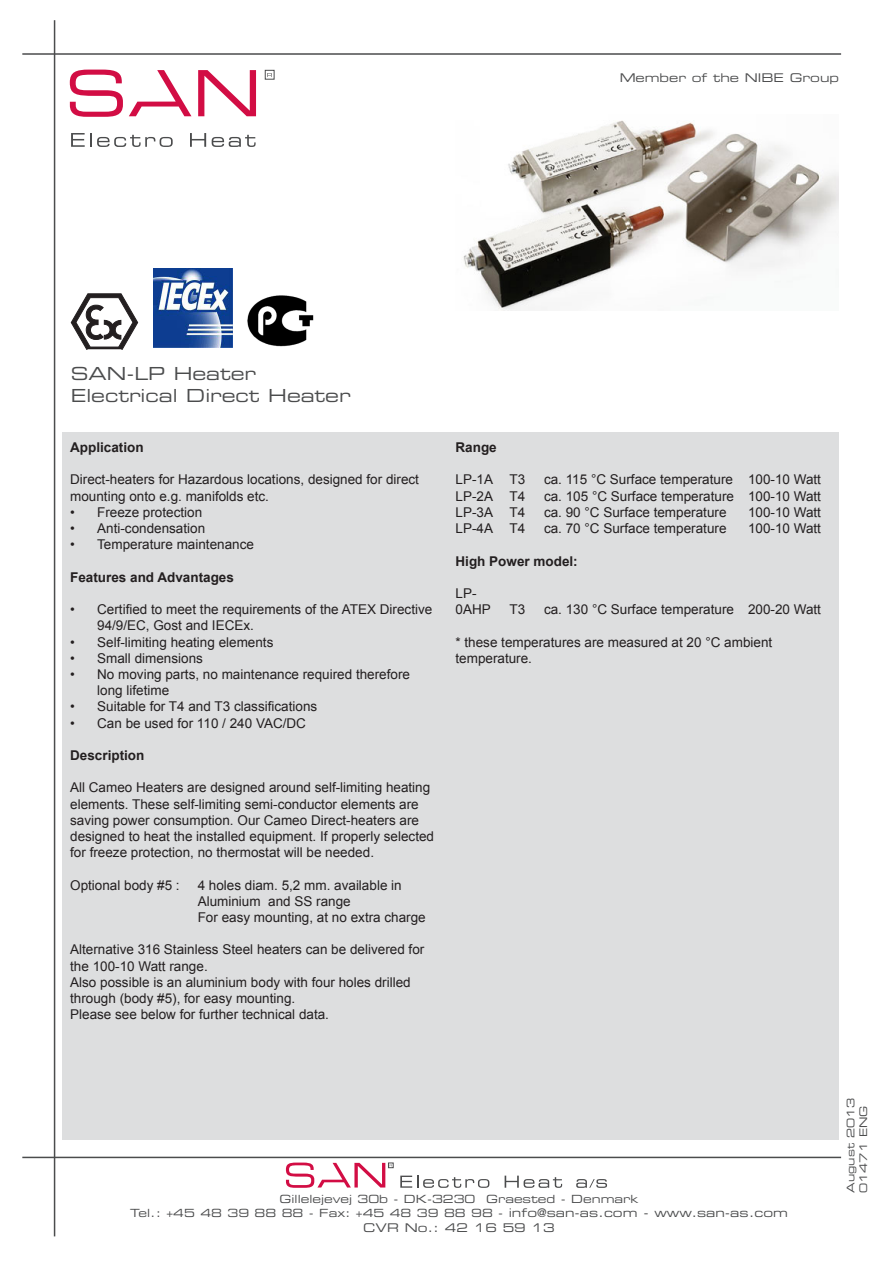
<style>
.page{position:relative;width:893px;height:1263px;background:#fff}
.page>*{position:absolute;margin:0;border:0;box-sizing:border-box;transform-origin:0 0}
.t1{font:18px "Eurostile Extended Two";color:#4b4c4d}
.t2{font:13.5px/16.2px "Arial";color:#231f20}
.t3{font:700 13.5px "Arial";color:#231f20}
.t4{font:12px "Eurostile Extended Two";color:#4b4c4d}
.t5{font:11.25px/14.4px "Eurostile Extended Two";color:#4b4c4d;text-align:center}
.t6{font:10.5px "Eurostile Extended Two";color:#4b4c4d}
.s1{font-size:12px}
</style>
<div class="page">
<hr style="left:54px;top:20px;width:1px;height:1216px;background:#4b4c4d">
<svg style="left:70px;top:70px;width:53px;height:47px"></svg>
<svg style="left:129px;top:70px;width:62px;height:46px"></svg>
<svg style="left:198px;top:70px;width:58px;height:46px"></svg>
<div style="left:265px;top:70px;width:9px;height:10px;border:1px solid #4b4c4d"></div>
<svg style="left:267px;top:73px;width:5px;height:4px"></svg>
<svg style="left:71px;top:133px;width:102px;height:14px"></svg>
<svg style="left:190px;top:133px;width:16px;height:14px"></svg>
<svg style="left:212px;top:135px;width:44px;height:12px"></svg>
<hr style="left:22px;top:53px;width:819px;height:2px;background:#4b4c4d">
<hr style="left:22px;top:1157px;width:819px;height:1px;background:#4b4c4d">
<div style="left:63px;top:432px;width:776px;height:708px;background:#dddedf"></div>
<svg style="left:400px;top:1175px;width:89px;height:13px"></svg>
<svg style="left:505px;top:1175px;width:57px;height:13px"></svg>
<svg style="left:576px;top:1179px;width:31px;height:9px"></svg>
<svg style="left:286px;top:1162px;width:107px;height:26px"></svg>
<img style="left:463px;top:120px;width:375px;height:190px">
<svg style="left:71px;top:293px;width:67px;height:56px"></svg>
<img style="left:153px;top:269px;width:79px;height:79px">
<img style="left:247px;top:295px;width:67px;height:52px">
<p class="t4" style="left:620px;top:69px;width:221px">Member of the NIBE Group</p>
<p class="t1" style="left:71px;top:361px;width:187px">SAN-LP Heater</p>
<p class="t1" style="left:71px;top:383px;width:281px">Electrical Direct Heater</p>
<p class="t3" style="left:70px;top:438px;width:75px">Application</p>
<p class="t2" style="left:70px;top:472px;width:350px">Direct-heaters for Hazardous locations, designed for direct mounting onto e.g. manifolds etc.</p>
<p class="t2" style="left:70px;top:504px;width:134px">• Freeze protection</p>
<p class="t2" style="left:70px;top:520px;width:137px">• Anti-condensation</p>
<p class="t2" style="left:70px;top:537px;width:185px">• Temperature maintenance</p>
<p class="t3" style="left:70px;top:568px;width:165px">Features and Advantages</p>
<p class="t2" style="left:97px;top:601px;width:337px;text-indent:-27px">• Certified to meet the requirements of the ATEX Directive<br>94/9/EC, Gost and IECEx.</p>
<p class="t2" style="left:70px;top:634px;width:205px">• Self-limiting heating elements</p>
<p class="t2" style="left:70px;top:650px;width:134px">• Small dimensions</p>
<p class="t2" style="left:97px;top:666px;width:314px;text-indent:-27px">• No moving parts, no maintenance required therefore long lifetime</p>
<p class="t2" style="left:70px;top:699px;width:249px">• Suitable for T4 and T3 classifications</p>
<p class="t2" style="left:70px;top:715px;width:237px">• Can be used for 110 / 240 VAC/DC</p>
<p class="t3" style="left:70px;top:746px;width:76px">Description</p>
<p class="t2" style="left:70px;top:780px;width:365px">All Cameo Heaters are designed around self-limiting heating elements. These self-limiting semi-conductor elements are saving power consumption. Our Cameo Direct-heaters are designed to heat the installed equipment. If properly selected for freeze protection, no thermostat will be needed.</p>
<p class="t2" style="left:70px;top:877px;width:111px">Optional body #5 :</p>
<p class="t2" style="left:198px;top:877px;width:206px">4 holes diam. 5,2 mm. available in</p>
<p class="t2" style="left:198px;top:893px;width:155px">Aluminium and SS range</p>
<p class="t2" style="left:198px;top:909px;width:230px">For easy mounting, at no extra charge</p>
<p class="t2" style="left:70px;top:942px;width:356px">Alternative 316 Stainless Steel heaters can be delivered for the 100-10 Watt range.</p>
<p class="t2" style="left:70px;top:974px;width:342px">Also possible is an aluminium body with four holes drilled through (body #5), for easy mounting.</p>
<p class="t2" style="left:70px;top:1006px;width:260px">Please see below for further technical data.</p>
<p class="t3" style="left:455px;top:438px;width:43px">Range</p>
<p class="t2" style="left:455px;top:472px;width:71px">LP-1A T3</p>
<p class="t2" style="left:544px;top:472px;width:279px">ca. 115 °C Surface temperature 100-10 Watt</p>
<p class="t2" style="left:455px;top:488px;width:71px">LP-2A T4</p>
<p class="t2" style="left:544px;top:488px;width:279px">ca. 105 °C Surface temperature 100-10 Watt</p>
<p class="t2" style="left:455px;top:504px;width:71px">LP-3A T4</p>
<p class="t2" style="left:544px;top:504px;width:184px">ca. 90 °C Surface temperature</p>
<p class="t2" style="left:748px;top:504px;width:75px">100-10 Watt</p>
<p class="t2" style="left:455px;top:520px;width:71px">LP-4A T4</p>
<p class="t2" style="left:544px;top:520px;width:184px">ca. 70 °C Surface temperature</p>
<p class="t2" style="left:748px;top:520px;width:75px">100-10 Watt</p>
<p class="t3" style="left:455px;top:552px;width:124px">High Power model:</p>
<p class="t2" style="left:455px;top:585px;width:23px">LP-</p>
<p class="t2" style="left:455px;top:601px;width:37px">0AHP</p>
<p class="t2" style="left:509px;top:601px;width:17px">T3</p>
<p class="t2" style="left:544px;top:601px;width:279px">ca. 130 °C Surface temperature 200-20 Watt</p>
<p class="t2" style="left:455px;top:634px;width:318px">* these temperatures are measured at 20 °C ambient</p>
<p class="t2" style="left:455px;top:650px;width:78px">temperature.</p>
<p class="t5" style="left:130px;top:1191px;width:659px">Gillelejevej 30b - DK-3230 Graested - Denmark<br>Tel.: +45 48 39 88 88 - Fax: +45 48 39 88 98 - <span class="s1">info@san-as.com - www.san-as.com</span></p>
<p class="t4" style="left:363px;top:1219px;width:193px">CVR No.: 42 16 59 13</p>
<p class="t6" style="left:843px;top:1193px;width:97px;rotate:-90deg">August 2013</p>
<p class="t6" style="left:856px;top:1193px;width:89px;rotate:-90deg">01471 ENG</p>
</div>
